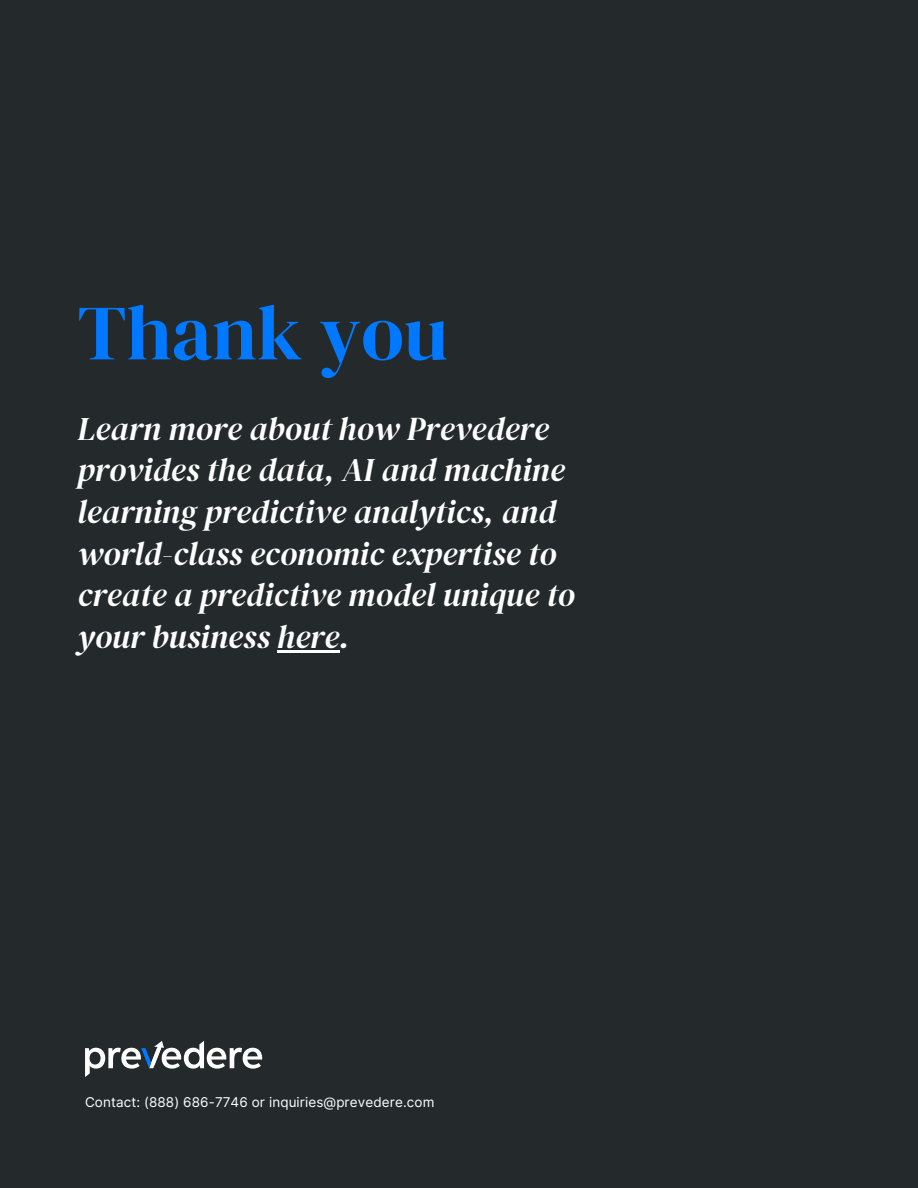
<style>
.page{position:relative;width:918px;height:1188px;background:#242a2c}
.page>*{position:absolute;margin:0;border:0;box-sizing:border-box;transform-origin:0 0}
.t1{font:78px "DM Serif Display";color:#0078ff}
.t2{font:italic 33px/41.7px "DM Serif Display";color:#fff}
.t3{font:13.5px "Inter";letter-spacing:.005em;color:#fff}
</style>
<div class="page">
<svg style="left:85px;top:1041px;width:177px;height:36px"></svg>
<hr style="left:277px;top:650px;width:62px;height:2px;background:#fff">
<p class="t1" style="left:78px;top:279px;width:372px">Thank you</p>
<p class="t2" style="left:78px;top:407px;width:499px">Learn more about how Prevedere provides the data, AI and machine learning predictive analytics, and world-class economic expertise to create a predictive model unique to your business here.</p>
<p class="t3" style="left:85px;top:1094px;width:351px">Contact: (888) 686-7746 or inquiries@prevedere.com</p>
</div>
